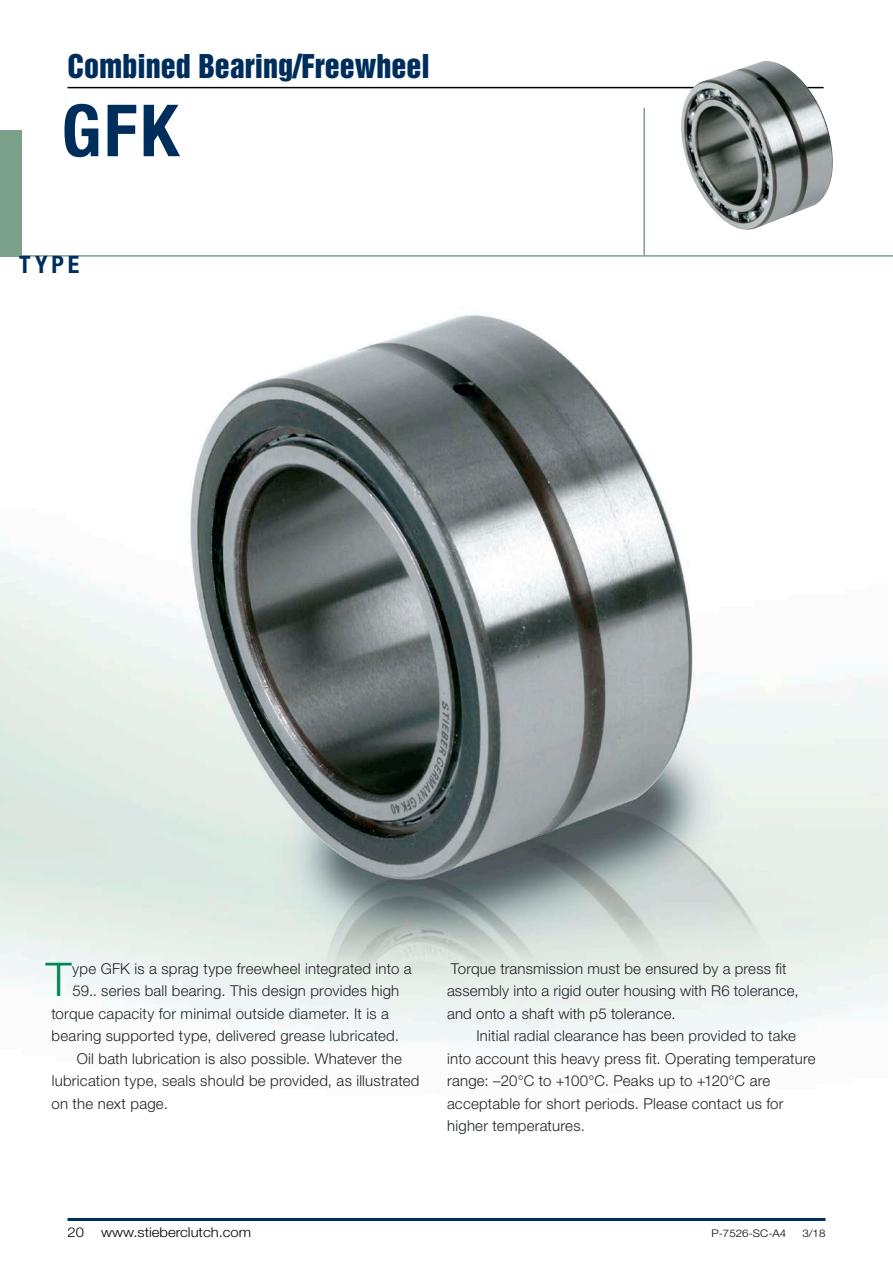
<style>
.page{position:relative;width:893px;height:1263px;background:#fff}
.page>*{position:absolute;margin:0;border:0;box-sizing:border-box;transform-origin:0 0}
.Headline_Big{font:700 condensed 72px "Helvetica Neue LT Std";color:#002e5c}
.Fließtext_Initial{font:300 46.5px "Helvetica Neue LT Std";color:#008759}
.t1{font:30px "Helvetica Inserat LT Std";color:#002e5c}
.Headline_Blau{font:700 condensed 24px "Helvetica Neue LT Std";color:#002e5c}
.Fließtext_Schwarz_Ei{font:300 15px/22.5px "Helvetica Neue LT Std";letter-spacing:.015em;color:#1f2427}
.Fließtext_Initial-2{font:300 15px "Helvetica Neue LT Std";letter-spacing:.015em;color:#1f2427}
.Fließtext_Schwarz{font:300 15px/22.5px "Helvetica Neue LT Std";letter-spacing:.01em;color:#1f2427}
.t2{font:300 13.5px "Helvetica Neue LT Std";color:#000;scale:1.1 1}
.t3{font:300 10.5px "Helvetica Neue LT Std";color:#000;scale:1.1 1}
</style>
<div class="page">
<hr style="left:68px;top:87px;width:756px;height:1px;background:#000">
<hr style="left:643px;top:108px;width:2px;height:148px;background:#7ca18a">
<hr style="left:0;top:255px;width:893px;height:2px;background:#7ca18a">
<div style="left:0;top:130px;width:21px;height:126px;background:#7ca18a"></div>
<img style="left:0;top:314px;width:887px;height:732px">
<img style="left:677px;top:61px;width:156px;height:169px">
<hr style="left:68px;top:1218px;width:757px;height:3px;background:#002e5c">
<p class="t1" style="left:68px;top:48px;width:364px">Combined Bearing/Freewheel</p>
<p class="Headline_Big" style="left:61px;top:87px;width:119px">GFK</p>
<p class="Headline_Blau" style="left:19px;top:250px;width:62px">TYPE</p>
<p class="Fließtext_Initial" style="left:46px;top:951px;width:27px">T</p>
<p class="Fließtext_Initial-2" style="left:72px;top:959px;width:341px">ype GFK is a sprag type freewheel integrated into a</p>
<p class="Fließtext_Initial-2" style="left:73px;top:982px;width:328px">59.. series ball bearing. This design provides high</p>
<p class="Fließtext_Initial-2" style="left:51px;top:1004px;width:339px">torque capacity for minimal outside diameter. It is a</p>
<p class="Fließtext_Initial-2" style="left:52px;top:1027px;width:349px">bearing supported type, delivered grease lubricated.</p>
<p class="Fließtext_Schwarz_Ei" style="left:52px;top:1047px;width:369px;text-indent:25px">Oil bath lubrication is also possible. Whatever the lubrication type, seals should be provided, as illustrated on the next page.</p>
<p class="Fließtext_Schwarz" style="left:447px;top:957px;width:353px">Torque transmission must be ensured by a press fit assembly into a rigid outer housing with R6 tolerance, and onto a shaft with p5 tolerance.</p>
<p class="Fließtext_Schwarz_Ei" style="left:447px;top:1024px;width:370px;text-indent:29px">Initial radial clearance has been provided to take into account this heavy press fit. Operating temperature range: –20°C to +100°C. Peaks up to +120°C are acceptable for short periods. Please contact us for higher temperatures.</p>
<p class="t2" style="left:68px;top:1223px;width:17px">20</p>
<p class="t2" style="left:101px;top:1223px;width:138px">www.stieberclutch.com</p>
<p class="t3" style="left:711px;top:1226px;width:70px">P-7526-SC-A4</p>
<p class="t3" style="left:802px;top:1226px;width:23px">3/18</p>
</div>
